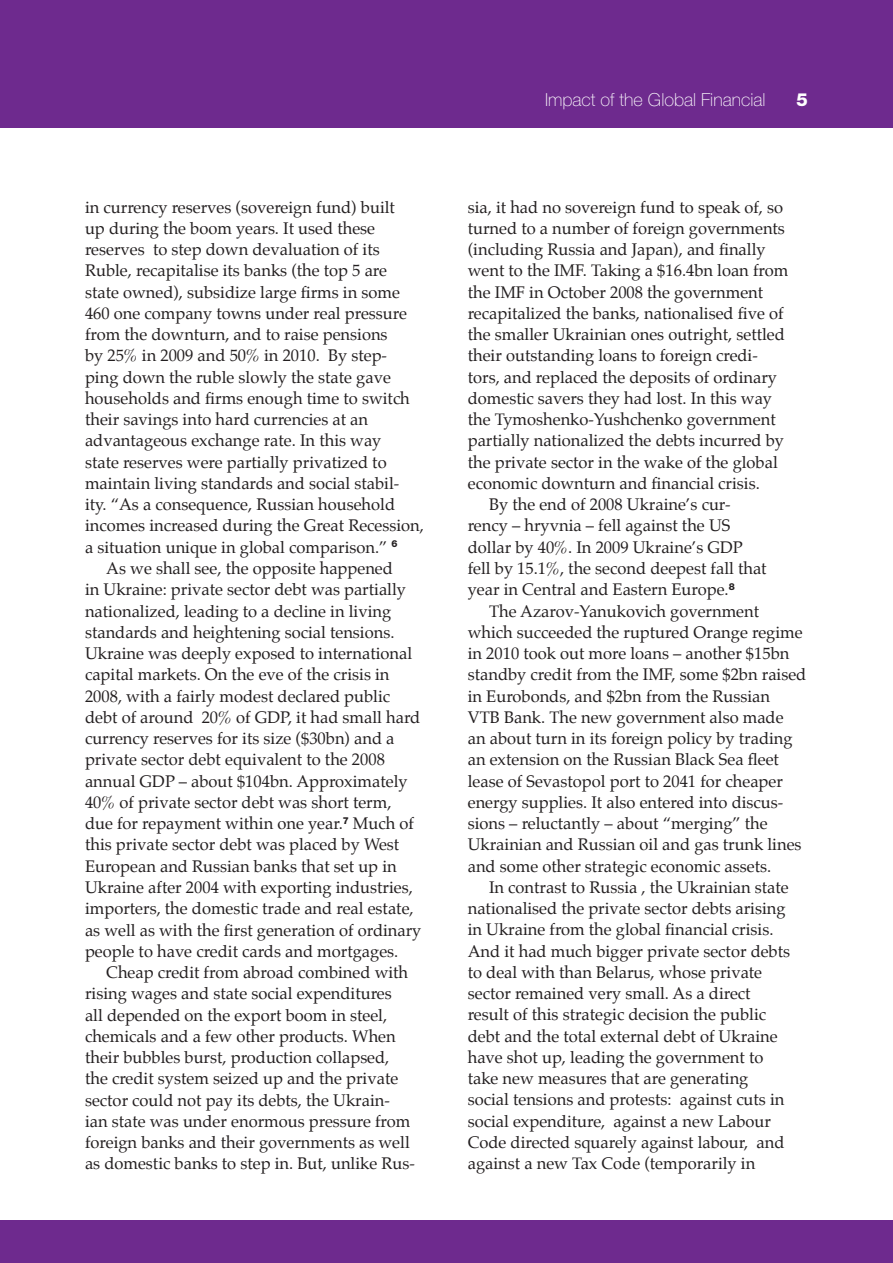
<style>
.page{position:relative;width:893px;height:1263px;background:#fff}
.page>*{position:absolute;margin:0;border:0;box-sizing:border-box;transform-origin:0 0}
.t1{font:100 18px "Helvetica Neue LT Std";color:#fff}
.t2{font:800 18px "Helvetica Neue LT Std";color:#fff}
.t3{font:16.5px "Palatino";color:#231f20}
</style>
<div class="page">
<div style="left:0;top:0;width:893px;height:128px;background:#6e2a8e"></div>
<div style="left:0;top:1220px;width:893px;height:43px;background:#6e2a8e"></div>
<p class="t3" style="left:85px;top:193px;width:311px">in currency reserves (sovereign fund) built</p>
<p class="t3" style="left:85px;top:214px;width:292px">up during the boom years. It used these</p>
<p class="t3" style="left:85px;top:236px;width:296px">reserves to step down devaluation of its</p>
<p class="t3" style="left:85px;top:257px;width:304px">Ruble, recapitalise its banks (the top 5 are</p>
<p class="t3" style="left:85px;top:278px;width:316px">state owned), subsidize large firms in some</p>
<p class="t3" style="left:85px;top:300px;width:323px">460 one company towns under real pressure</p>
<p class="t3" style="left:85px;top:321px;width:304px">from the downturn, and to raise pensions</p>
<p class="t3" style="left:85px;top:342px;width:304px">by 25% in 2009 and 50% in 2010. By step-</p>
<p class="t3" style="left:85px;top:363px;width:307px">ping down the ruble slowly the state gave</p>
<p class="t3" style="left:85px;top:385px;width:326px">households and firms enough time to switch</p>
<p class="t3" style="left:85px;top:406px;width:285px">their savings into hard currencies at an</p>
<p class="t3" style="left:85px;top:427px;width:298px">advantageous exchange rate. In this way</p>
<p class="t3" style="left:85px;top:448px;width:303px">state reserves were partially privatized to</p>
<p class="t3" style="left:85px;top:470px;width:316px">maintain living standards and social stabil-</p>
<p class="t3" style="left:85px;top:491px;width:312px">ity. “As a consequence, Russian household</p>
<p class="t3" style="left:85px;top:512px;width:340px">incomes increased during the Great Recession,</p>
<p class="t3" style="left:85px;top:533px;width:314px">a situation unique in global comparison.” <sup>6</sup></p>
<p class="t3" style="left:106px;top:555px;width:288px">As we shall see, the opposite happened</p>
<p class="t3" style="left:85px;top:576px;width:322px">in Ukraine: private sector debt was partially</p>
<p class="t3" style="left:85px;top:597px;width:308px">nationalized, leading to a decline in living</p>
<p class="t3" style="left:85px;top:618px;width:311px">standards and heightening social tensions.</p>
<p class="t3" style="left:85px;top:640px;width:329px">Ukraine was deeply exposed to international</p>
<p class="t3" style="left:85px;top:661px;width:306px">capital markets. On the eve of the crisis in</p>
<p class="t3" style="left:85px;top:682px;width:307px">2008, with a fairly modest declared public</p>
<p class="t3" style="left:85px;top:703px;width:337px">debt of around 20% of GDP, it had small hard</p>
<p class="t3" style="left:85px;top:725px;width:311px">currency reserves for its size ($30bn) and a</p>
<p class="t3" style="left:85px;top:746px;width:301px">private sector debt equivalent to the 2008</p>
<p class="t3" style="left:85px;top:767px;width:324px">annual GDP – about $104bn. Approximately</p>
<p class="t3" style="left:85px;top:788px;width:308px">40% of private sector debt was short term,</p>
<p class="t3" style="left:85px;top:810px;width:331px">due for repayment within one year.<sup>7</sup> Much of</p>
<p class="t3" style="left:85px;top:831px;width:316px">this private sector debt was placed by West</p>
<p class="t3" style="left:85px;top:852px;width:313px">European and Russian banks that set up in</p>
<p class="t3" style="left:85px;top:874px;width:329px">Ukraine after 2004 with exporting industries,</p>
<p class="t3" style="left:85px;top:895px;width:330px">importers, the domestic trade and real estate,</p>
<p class="t3" style="left:85px;top:916px;width:338px">as well as with the first generation of ordinary</p>
<p class="t3" style="left:85px;top:937px;width:315px">people to have credit cards and mortgages.</p>
<p class="t3" style="left:106px;top:959px;width:303px">Cheap credit from abroad combined with</p>
<p class="t3" style="left:85px;top:980px;width:308px">rising wages and state social expenditures</p>
<p class="t3" style="left:85px;top:1001px;width:304px">all depended on the export boom in steel,</p>
<p class="t3" style="left:85px;top:1022px;width:312px">chemicals and a few other products. When</p>
<p class="t3" style="left:85px;top:1044px;width:306px">their bubbles burst, production collapsed,</p>
<p class="t3" style="left:85px;top:1065px;width:315px">the credit system seized up and the private</p>
<p class="t3" style="left:85px;top:1086px;width:306px">sector could not pay its debts, the Ukrain-</p>
<p class="t3" style="left:85px;top:1107px;width:327px">ian state was under enormous pressure from</p>
<p class="t3" style="left:85px;top:1129px;width:326px">foreign banks and their governments as well</p>
<p class="t3" style="left:85px;top:1150px;width:331px">as domestic banks to step in. But, unlike Rus-</p>
<p class="t1" style="left:545px;top:90px;width:222px">Impact of the Global Financial</p>
<p class="t2" style="left:797px;top:89px;width:13px">5</p>
<p class="t3" style="left:468px;top:193px;width:317px">sia, it had no sovereign fund to speak of, so</p>
<p class="t3" style="left:468px;top:214px;width:319px">turned to a number of foreign governments</p>
<p class="t3" style="left:468px;top:236px;width:299px">(including Russia and Japan), and finally</p>
<p class="t3" style="left:468px;top:257px;width:322px">went to the IMF. Taking a $16.4bn loan from</p>
<p class="t3" style="left:468px;top:278px;width:297px">the IMF in October 2008 the government</p>
<p class="t3" style="left:468px;top:299px;width:317px">recapitalized the banks, nationalised five of</p>
<p class="t3" style="left:468px;top:321px;width:319px">the smaller Ukrainian ones outright, settled</p>
<p class="t3" style="left:468px;top:342px;width:292px">their outstanding loans to foreign credi-</p>
<p class="t3" style="left:468px;top:363px;width:311px">tors, and replaced the deposits of ordinary</p>
<p class="t3" style="left:468px;top:384px;width:306px">domestic savers they had lost. In this way</p>
<p class="t3" style="left:468px;top:406px;width:309px">the Tymoshenko-Yushchenko government</p>
<p class="t3" style="left:468px;top:427px;width:318px">partially nationalized the debts incurred by</p>
<p class="t3" style="left:468px;top:448px;width:312px">the private sector in the wake of the global</p>
<p class="t3" style="left:468px;top:469px;width:294px">economic downturn and financial crisis.</p>
<p class="t3" style="left:489px;top:491px;width:243px">By the end of 2008 Ukraine’s cur-</p>
<p class="t3" style="left:468px;top:512px;width:264px">rency – hryvnia – fell against the US</p>
<p class="t3" style="left:468px;top:533px;width:277px">dollar by 40%. In 2009 Ukraine’s GDP</p>
<p class="t3" style="left:468px;top:554px;width:300px">fell by 15.1%, the second deepest fall that</p>
<p class="t3" style="left:468px;top:576px;width:268px">year in Central and Eastern Europe.<sup>8</sup></p>
<p class="t3" style="left:489px;top:597px;width:272px">The Azarov-Yanukovich government</p>
<p class="t3" style="left:468px;top:618px;width:336px">which succeeded the ruptured Orange regime</p>
<p class="t3" style="left:468px;top:640px;width:323px">in 2010 took out more loans – another $15bn</p>
<p class="t3" style="left:468px;top:661px;width:340px">standby credit from the IMF, some $2bn raised</p>
<p class="t3" style="left:468px;top:682px;width:304px">in Eurobonds, and $2bn from the Russian</p>
<p class="t3" style="left:468px;top:703px;width:317px">VTB Bank. The new government also made</p>
<p class="t3" style="left:468px;top:725px;width:326px">an about turn in its foreign policy by trading</p>
<p class="t3" style="left:468px;top:746px;width:313px">an extension on the Russian Black Sea fleet</p>
<p class="t3" style="left:468px;top:767px;width:317px">lease of Sevastopol port to 2041 for cheaper</p>
<p class="t3" style="left:468px;top:788px;width:317px">energy supplies. It also entered into discus-</p>
<p class="t3" style="left:468px;top:810px;width:302px">sions – reluctantly – about “merging” the</p>
<p class="t3" style="left:468px;top:831px;width:335px">Ukrainian and Russian oil and gas trunk lines</p>
<p class="t3" style="left:468px;top:852px;width:305px">and some other strategic economic assets.</p>
<p class="t3" style="left:489px;top:873px;width:301px">In contrast to Russia , the Ukrainian state</p>
<p class="t3" style="left:468px;top:895px;width:319px">nationalised the private sector debts arising</p>
<p class="t3" style="left:468px;top:916px;width:307px">in Ukraine from the global financial crisis.</p>
<p class="t3" style="left:468px;top:937px;width:324px">And it had much bigger private sector debts</p>
<p class="t3" style="left:468px;top:958px;width:296px">to deal with than Belarus, whose private</p>
<p class="t3" style="left:468px;top:980px;width:284px">sector remained very small. As a direct</p>
<p class="t3" style="left:468px;top:1001px;width:300px">result of this strategic decision the public</p>
<p class="t3" style="left:468px;top:1022px;width:311px">debt and the total external debt of Ukraine</p>
<p class="t3" style="left:468px;top:1043px;width:297px">have shot up, leading the government to</p>
<p class="t3" style="left:468px;top:1065px;width:282px">take new measures that are generating</p>
<p class="t3" style="left:468px;top:1086px;width:318px">social tensions and protests: against cuts in</p>
<p class="t3" style="left:468px;top:1107px;width:305px">social expenditure, against a new Labour</p>
<p class="t3" style="left:468px;top:1128px;width:318px">Code directed squarely against labour, and</p>
<p class="t3" style="left:468px;top:1150px;width:289px">against a new Tax Code (temporarily in</p>
</div>
